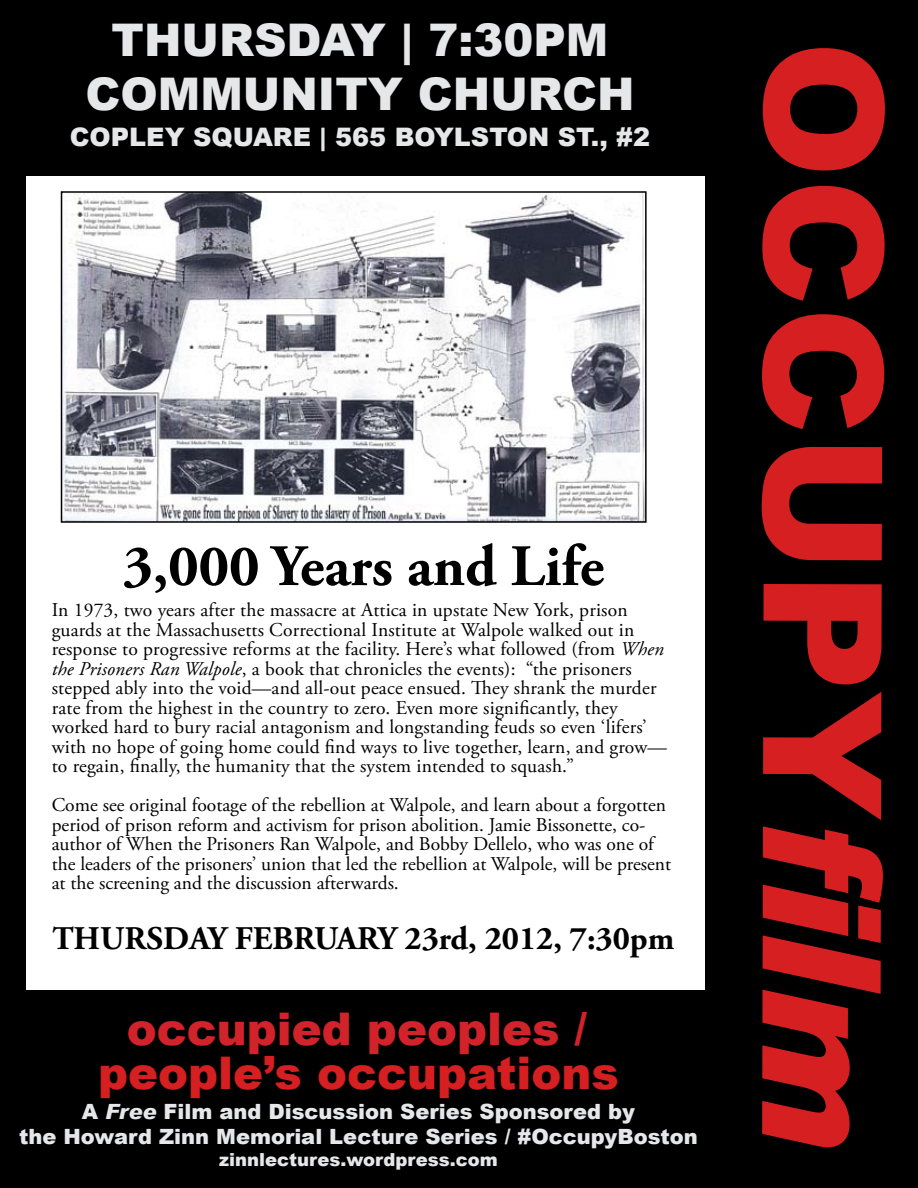
<style>
.page{position:relative;width:918px;height:1188px;background:#fff}
.page>*{position:absolute;margin:0;border:0;box-sizing:border-box;transform-origin:0 0}
.t1{font:900 165px "Arial";letter-spacing:-.005em;color:#d51f20}
.t2{font:700 58.5px "Adobe Garamond Pro";color:#000}
.t3{font:900 45px/54px "Arial";color:#e6e7e8;text-align:center}
.t4{font:900 45px "Arial";color:#d51f20}
.t5{font:900 45px "Arial";color:#d2232a}
.t6{font:700 33px "Adobe Garamond Pro";color:#000}
.t7{font:900 25.5px "Arial";color:#e6e7e8}
.t8{font:900 21px/25.2px "Arial";color:#e6e7e8;text-align:center}
.t9{font:19.5px/19.5px "Adobe Garamond Pro";letter-spacing:.01em;color:#000}
.t10{font:900 18px "Arial";color:#e6e7e8}
.s1{font-style:italic}
</style>
<div class="page">
<div style="left:705px;top:0;width:213px;height:1188px;background:#000"></div>
<div style="left:0;top:990px;width:706px;height:90px;background:#000"></div>
<div style="left:0;top:1078px;width:709px;height:110px;background:#000"></div>
<div style="left:0;top:0;width:25px;height:1188px;background:#000"></div>
<div style="left:0;top:0;width:706px;height:176px;background:#000"></div>
<img style="left:64px;top:194px;width:580px;height:326px">
<div style="left:61px;top:191px;width:586px;height:332px;border:2px solid #000"></div>
<h3 class="t3" style="left:85px;top:12px;width:551px">THURSDAY | 7:30PM<br>COMMUNITY CHURCH</h3>
<h3 class="t7" style="left:70px;top:119px;width:582px">COPLEY SQUARE | 565 BOYLSTON ST., #2</h3>
<h2 class="t2" style="left:123px;top:532px;width:483px">3,000 Years and Life</h2>
<p class="t9" style="left:52px;top:601px;width:617px">In 1973, two years after the massacre at Attica in upstate New York, prison guards at the Massachusetts Correctional Institute at Walpole walked out in response to progressive reforms at the facility. Here’s what followed (from <span class="s1">When the Prisoners Ran Walpole</span>, a book that chronicles the events): “the prisoners stepped ably into the void—and all-out peace ensued. They shrank the murder rate from the highest in the country to zero. Even more significantly, they worked hard to bury racial antagonism and longstanding feuds so even ‘lifers’ with no hope of going home could find ways to live together, learn, and grow— to regain, finally, the humanity that the system intended to squash.”</p>
<p class="t9" style="left:52px;top:796px;width:621px">Come see original footage of the rebellion at Walpole, and learn about a forgotten period of prison reform and activism for prison abolition. Jamie Bissonette, co&shy;author of When the Prisoners Ran Walpole, and Bobby Dellelo, who was one of the leaders of the prisoners’ union that led the rebellion at Walpole, will be present at the screening and the discussion afterwards.</p>
<h3 class="t6" style="left:52px;top:919px;width:624px">THURSDAY FEBRUARY 23rd, 2012, 7:30pm</h3>
<h3 class="t5" style="left:127px;top:996px;width:462px">occupied peoples /</h3>
<h3 class="t4" style="left:98px;top:1040px;width:522px">people’s occupations</h3>
<p class="t8" style="left:19px;top:1099px;width:680px">A <span class="s1">Free</span> Film and Discussion Series Sponsored by<br>the Howard Zinn Memorial Lecture Series / #OccupyBoston</p>
<p class="t10" style="left:219px;top:1147px;width:280px">zinnlectures.wordpress.com</p>
<h1 class="t1" style="left:943px;top:40px;width:1111px;rotate:90deg">OCCUPY<span class="s1">film</span></h1>
</div>
